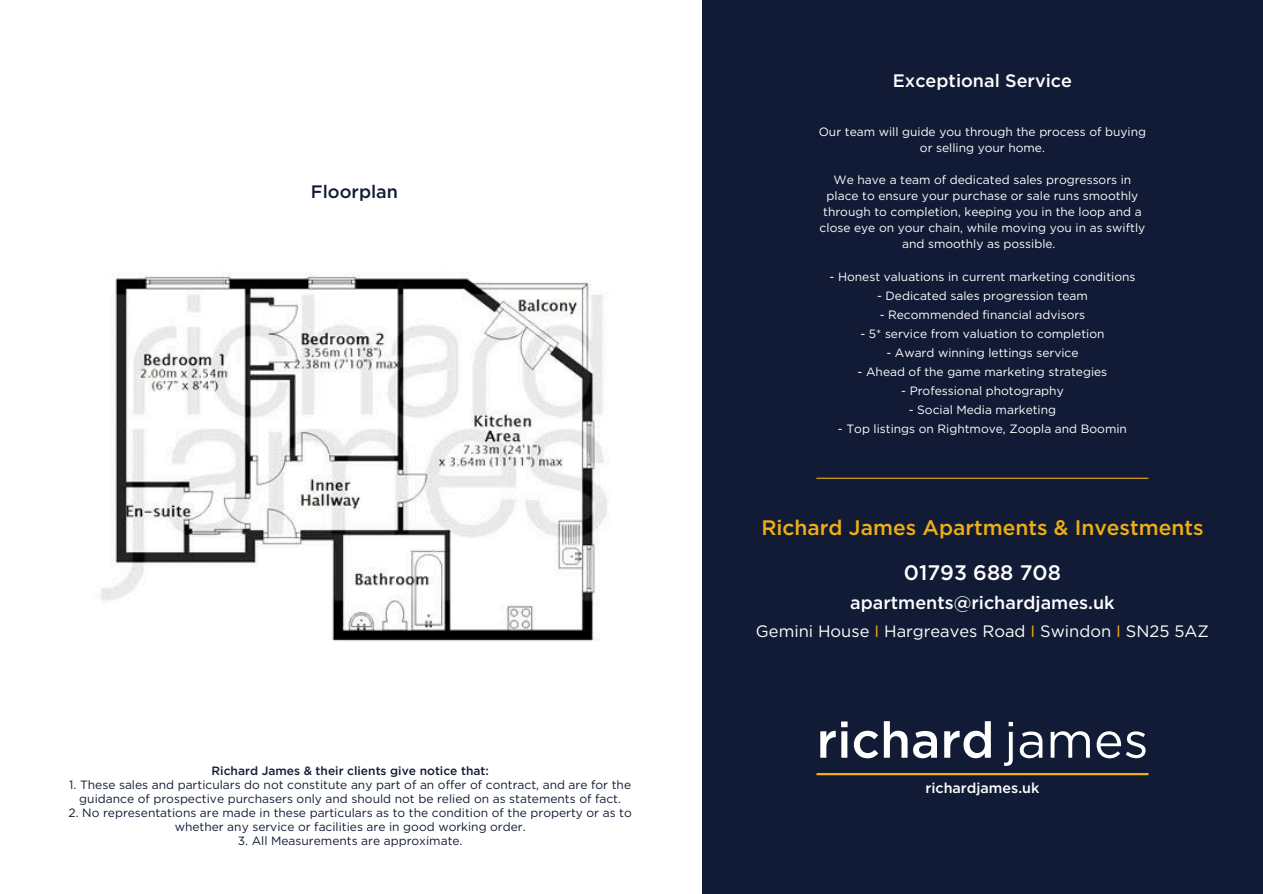
<style>
.page{position:relative;width:1263px;height:894px;background:#fff}
.page>*{position:absolute;margin:0;border:0;box-sizing:border-box;transform-origin:0 0}
.t1{font:500 49.95px "Gotham";color:#fff}
.t2{font:500 21px "Gotham";color:#efaf12}
.t3{font:500 21px "Gotham";color:#fff}
.t4{font:500 18px "Gotham";color:#fff}
.t5{font:500 18px "Gotham";color:#111b35}
.t6{font:16.5px "Gotham";color:#fff}
.t7{font:500 14.25px "Gotham";color:#fff}
.t8{font:12px/16px "Gotham";color:#fff;text-align:center}
.t9{font:12px "Gotham";color:#111b35}
.t10{font:500 12px "Gotham";color:#111b35}
.s1{color:#efaf12}
.s2{font-weight:400}
</style>
<div class="page">
<div style="left:702px;top:0;width:561px;height:893px;background:#111b35"></div>
<img style="left:101px;top:273px;width:506px;height:368px">
<hr style="left:816px;top:477px;width:332px;height:1px;background:#efaf12">
<hr style="left:816px;top:772px;width:332px;height:3px;background:#efaf12">
<p class="t5" style="left:311px;top:183px;width:88px">Floorplan</p>
<p class="t10" style="left:212px;top:765px;width:279px">Richard James &amp; their clients give notice that:</p>
<p class="t9" style="left:69px;top:779px;width:563px">1. These sales and particulars do not constitute any part of an offer of contract, and are for the</p>
<p class="t9" style="left:79px;top:793px;width:543px">guidance of prospective purchasers only and should not be relied on as statements of fact.</p>
<p class="t9" style="left:69px;top:807px;width:565px">2. No representations are made in these particulars as to the condition of the property or as to</p>
<p class="t9" style="left:175px;top:821px;width:353px">whether any service or facilities are in good working order.</p>
<p class="t9" style="left:238px;top:835px;width:226px">3. All Measurements are approximate.</p>
<p class="t4" style="left:893px;top:72px;width:181px">Exceptional Service</p>
<h3 class="t8" style="left:819px;top:124px;width:329px">Our team will guide you through the process of buying or selling your home.</h3>
<p class="t8" style="left:820px;top:172px;width:327px">We have a team of dedicated sales progressors in place to ensure your purchase or sale runs smoothly through to completion, keeping you in the loop and a close eye on your chain, while moving you in as swiftly and smoothly as possible.</p>
<p class="t8" style="left:829px;top:269px;width:307px">- Honest valuations in current marketing conditions</p>
<p class="t8" style="left:877px;top:288px;width:212px">- Dedicated sales progression team</p>
<p class="t8" style="left:880px;top:307px;width:207px">- Recommended financial advisors</p>
<p class="t8" style="left:860px;top:326px;width:246px">- 5* service from valuation to completion</p>
<p class="t8" style="left:886px;top:345px;width:194px">- Award winning lettings service</p>
<h3 class="t8" style="left:858px;top:364px;width:251px">- Ahead of the game marketing strategies</h3>
<p class="t8" style="left:901px;top:383px;width:164px">- Professional photography</p>
<p class="t8" style="left:909px;top:402px;width:149px">- Social Media marketing</p>
<p class="t8" style="left:838px;top:421px;width:290px">- Top listings on Rightmove, Zoopla and Boomin</p>
<h1 class="t2" style="left:761px;top:518px;width:444px">Richard James Apartments &amp; Investments</h1>
<h4 class="t3" style="left:904px;top:563px;width:159px">01793 688 708</h4>
<h4 class="t4" style="left:850px;top:594px;width:266px">apartments@richardjames.uk</h4>
<h4 class="t6" style="left:756px;top:623px;width:454px">Gemini House <span class="s1">I</span> Hargreaves Road <span class="s1">I</span> Swindon <span class="s1">I</span> SN25 5AZ</h4>
<h3 class="t1" style="left:816px;top:717px;width:333px">richard <span class="s2">james</span></h3>
<h2 class="t7" style="left:925px;top:781px;width:115px">richardjames.uk</h2>
</div>
